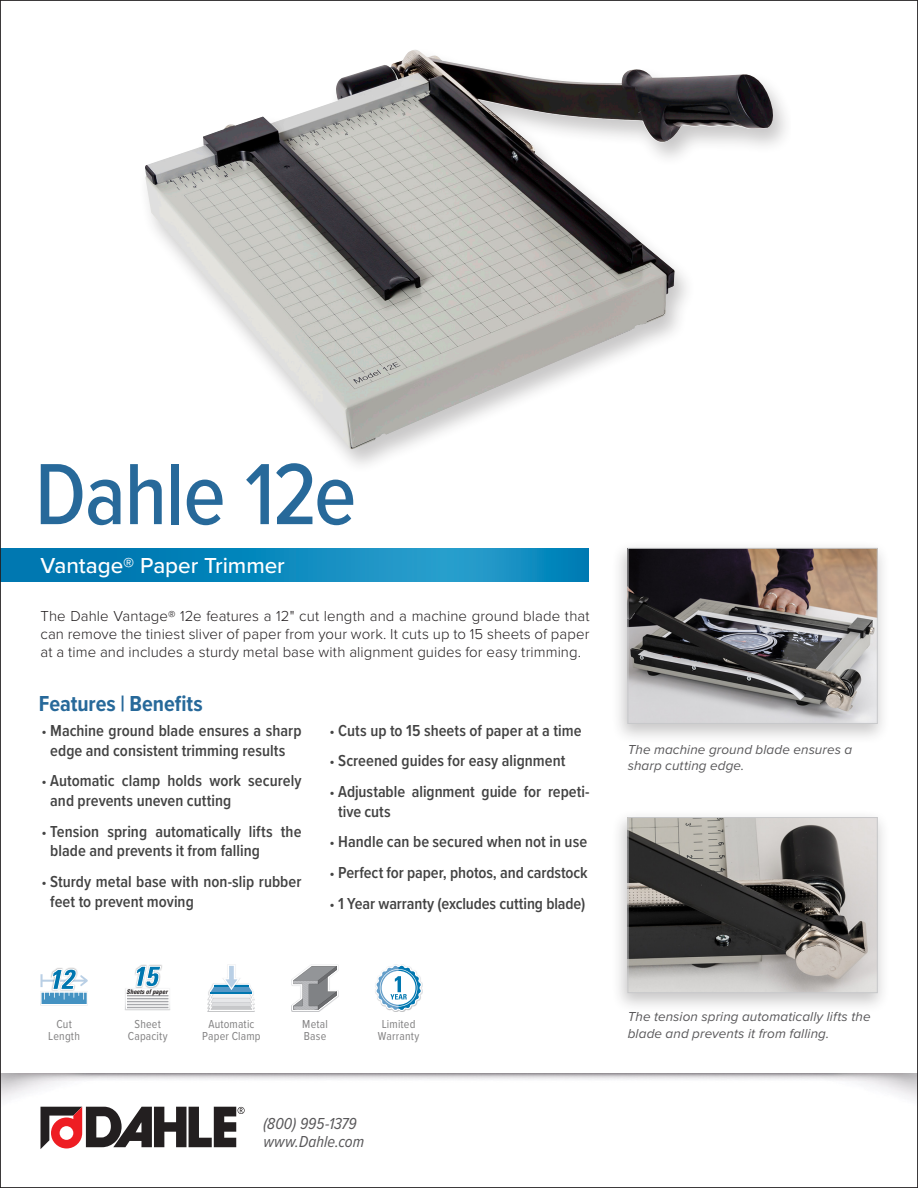
<style>
.page{position:relative;width:918px;height:1188px;background:#fff}
.page>*{position:absolute;margin:0;border:0;box-sizing:border-box;transform-origin:0 0}
.t1{font:500 90px "Proxima Nova Cond";letter-spacing:-.015em;color:#27699a}
.t2{font:500 22.5px "Proxima Nova";letter-spacing:-.005em;color:#fff}
.t3{font:700 22.5px "Proxima Nova Cond";letter-spacing:-.005em;color:#27699a}
.t4{font:600 16.5px/19.8px "Proxima Nova Cond";color:#434343}
.t5{font:italic 16.5px/18px "Proxima Nova Cond";color:#59585a}
.t6{font:300 15px/18px "Proxima Nova";letter-spacing:.005em;color:#231f20;text-align:justify}
.t7{font:italic 13.5px/16.5px "Proxima Nova";letter-spacing:.01em;color:#59585a}
.t8{font:12px/12.8px "Proxima Nova Cond";letter-spacing:.015em;color:#838283;text-align:center}
.t9{font:italic 700 condensed 6.45px "Univers";color:#231f20}
.s1{font-family:"Proxima Nova";font-weight:400;font-size:15px}
</style>
<div class="page">
<svg style="left:2px;top:548px;width:586px;height:34px;background:#0d88bc"></svg>
<svg style="left:40px;top:1107px;width:205px;height:42px"></svg>
<img style="left:145px;top:50px;width:628px;height:399px">
<svg style="left:292px;top:965px;width:46px;height:46px"></svg>
<div style="left:611px;top:540px;width:280px;height:205px;background:#231f20;opacity:.25"></div>
<img style="left:630px;top:550px;width:246px;height:172px">
<div style="left:628px;top:548px;width:250px;height:176px;border:1px solid #c7c8ca"></div>
<div style="left:611px;top:809px;width:280px;height:205px;background:#231f20;opacity:.25"></div>
<img style="left:630px;top:819px;width:246px;height:172px">
<div style="left:628px;top:817px;width:250px;height:176px;border:1px solid #c7c8ca"></div>
<img style="left:124px;top:988px;width:47px;height:23px">
<img style="left:142px;top:964px;width:19px;height:1px">
<svg style="left:126px;top:965px;width:44px;height:44px"></svg>
<svg style="left:375px;top:965px;width:47px;height:46px"></svg>
<svg style="left:40px;top:968px;width:48px;height:37px"></svg>
<img style="left:208px;top:991px;width:47px;height:20px">
<svg style="left:209px;top:965px;width:45px;height:46px"></svg>
<p class="t1" style="left:35px;top:428px;width:323px">Dahle 12e</p>
<p class="t2" style="left:41px;top:549px;width:246px">Vantage® Paper Trimmer</p>
<p class="t6" style="left:40px;top:606px;width:551px">The Dahle Vantage® 12e features a 12" cut length and a machine ground blade that can remove the tiniest sliver of paper from your work. It cuts up to 15 sheets of paper at a time and includes a sturdy metal base with alignment guides for easy trimming.</p>
<p class="t3" style="left:39px;top:686px;width:165px">Features | Benefits</p>
<p class="t4" style="left:42px;top:720px;width:261px;text-align:center"><span class="s1">•</span> Machine ground blade ensures a sharp edge and consistent trimming results</p>
<p class="t4" style="left:50px;top:770px;width:253px;text-indent:-9px"><span class="s1">•</span> Automatic clamp holds work securely and prevents uneven cutting</p>
<p class="t4" style="left:50px;top:821px;width:253px;text-indent:-9px"><span class="s1">•</span> Tension spring automatically lifts the blade and prevents it from falling</p>
<p class="t4" style="left:50px;top:871px;width:253px;text-indent:-9px"><span class="s1">•</span> Sturdy metal base with non-slip rubber feet to prevent moving</p>
<p class="t4" style="left:330px;top:720px;width:253px"><span class="s1">•</span> Cuts up to 15 sheets of paper at a time</p>
<p class="t4" style="left:330px;top:751px;width:237px"><span class="s1">•</span> Screened guides for easy alignment</p>
<p class="t4" style="left:338px;top:781px;width:253px;text-indent:-9px"><span class="s1">•</span> Adjustable alignment guide for repeti&shy;tive cuts</p>
<p class="t4" style="left:330px;top:832px;width:259px"><span class="s1">•</span> Handle can be secured when not in use</p>
<p class="t4" style="left:330px;top:862px;width:260px"><span class="s1">•</span> Perfect for paper, photos, and cardstock</p>
<p class="t4" style="left:330px;top:893px;width:257px"><span class="s1">•</span> 1 Year warranty (excludes cutting blade)</p>
<p class="t9" style="left:127px;top:988px;width:42px">Sheets of paper</p>
<p class="t8" style="left:48px;top:1017px;width:33px">Cut<br>Length</p>
<p class="t8" style="left:128px;top:1017px;width:41px">Sheet<br>Capacity</p>
<p class="t8" style="left:202px;top:1017px;width:60px">Automatic<br>Paper Clamp</p>
<p class="t8" style="left:302px;top:1017px;width:27px;text-align:left">Metal<br>Base</p>
<p class="t8" style="left:378px;top:1017px;width:43px">Limited<br>Warranty</p>
<p class="t5" style="left:263px;top:1114px;width:102px">(800) 995-1379 www.Dahle.com</p>
<p class="t7" style="left:628px;top:740px;width:226px">The machine ground blade ensures a sharp cutting edge.</p>
<p class="t7" style="left:628px;top:1008px;width:244px">The tension spring automatically lifts the blade and prevents it from falling.</p>
</div>
